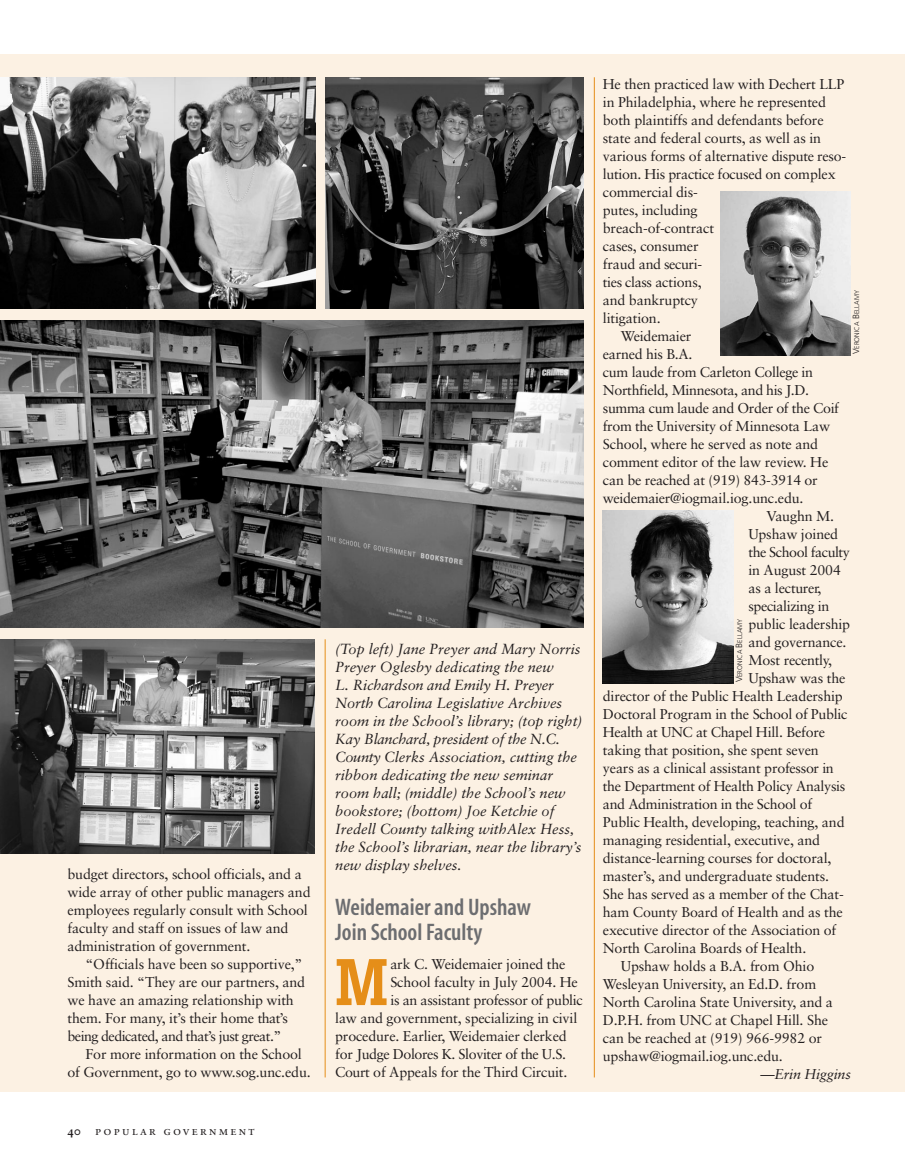
<style>
.page{position:relative;width:905px;height:1175px;background:#fff}
.page>*{position:absolute;margin:0;border:0;box-sizing:border-box;transform-origin:0 0}
.t1{font:500 65.1px "Boton";color:#e58e19}
.t2{font:24px/25.5px "Myriad MM 565 300";color:#6c6d70}
.t3{font:italic 14.7px/18px "Sabon";color:#231f20}
.t4{font:14.25px/18px "Sabon";letter-spacing:-.01em;color:#231f20}
.t5{font:14.25px "Sabon";letter-spacing:-.03em;color:#231f20}
.t6{font:14.25px "Sabon";letter-spacing:-.035em;color:#231f20}
.t7{font:italic 14.25px "Sabon";letter-spacing:-.01em;color:#231f20}
.t8{font:12.15px "Sabon Roman SC";letter-spacing:.185em;color:#231f20}
.t9{font:300 6.75px "Frutiger";color:#231f20}
.s1{font-family:"Sabon Bold Os F"}
.s2{font-style:normal}
.s3{font-size:9px}
</style>
<div class="page">
<div style="left:0;top:54px;width:904px;height:1037px;background:#fcf1e3"></div>
<hr style="left:594px;top:77px;width:1px;height:1000px;background:#e58e19">
<img style="left:0;top:320px;width:584px;height:307px">
<img style="left:1px;top:639px;width:314px;height:214px">
<hr style="left:325px;top:639px;width:1px;height:438px;background:#e58e19">
<img style="left:720px;top:192px;width:130px;height:163px">
<img style="left:603px;top:511px;width:130px;height:172px">
<img style="left:0;top:77px;width:315px;height:231px">
<img style="left:325px;top:77px;width:258px;height:231px">
<p class="t4" style="left:68px;top:866px;width:244px">budget directors, school officials, and a wide array of other public managers and employees regularly consult with School faculty and staff on issues of law and administration of government.</p>
<p class="t4" style="left:68px;top:956px;width:239px;text-indent:18px">“Officials have been so supportive,” Smith said. “They are our partners, and we have an amazing relationship with them. For many, it’s their home that’s being dedicated, and that’s just great.”</p>
<p class="t4" style="left:68px;top:1046px;width:245px;text-indent:18px">For more information on the School of Government, go to www.sog.unc.edu.</p>
<p class="t8" style="left:68px;top:1125px;width:188px"><span class="s1">40</span> popular government</p>
<p class="t3" style="left:335px;top:641px;width:249px">(Top left) Jane Preyer and Mary Norris Preyer Oglesby dedicating the new<br>L. Richardson and Emily H. Preyer North Carolina Legislative Archives room in the School’s library; (top right)<br>Kay Blanchard, president of the N.C.<br>County Clerks Association, cutting the ribbon dedicating the new seminar room hall; (middle) the School’s new bookstore; (bottom) Joe Ketchie of Iredell County talking withAlex Hess, the School’s librarian, near the library’s new display shelves.</p>
<h2 class="t2" style="left:335px;top:896px;width:197px">Weidemaier and Upshaw<br>Join School Faculty</h2>
<h1 class="t1" style="left:335px;top:959px;width:54px">M</h1>
<p class="t4" style="left:390px;top:956px;width:177px">ark C. Weidemaier joined the</p>
<p class="t4" style="left:390px;top:974px;width:189px">School faculty in July 2004. He</p>
<p class="t4" style="left:390px;top:992px;width:194px">is an assistant professor of public</p>
<p class="t4" style="left:335px;top:1010px;width:244px">law and government, specializing in civil</p>
<p class="t4" style="left:335px;top:1028px;width:233px">procedure. Earlier, Weidemaier clerked</p>
<p class="t5" style="left:335px;top:1048px;width:232px">for Judge Dolores K. Sloviter of the U.S.</p>
<p class="t4" style="left:335px;top:1064px;width:234px">Court of Appeals for the Third Circuit.</p>
<p class="t4" style="left:603px;top:76px;width:243px">He then practiced law with Dechert LLP</p>
<p class="t4" style="left:603px;top:94px;width:225px">in Philadelphia, where he represented</p>
<p class="t4" style="left:603px;top:112px;width:222px">both plaintiffs and defendants before</p>
<p class="t4" style="left:603px;top:130px;width:220px">state and federal courts, as well as in</p>
<p class="t4" style="left:603px;top:148px;width:245px">various forms of alternative dispute reso-</p>
<p class="t4" style="left:603px;top:166px;width:234px">lution. His practice focused on complex</p>
<p class="t4" style="left:603px;top:184px;width:96px">commercial dis-</p>
<p class="t4" style="left:603px;top:202px;width:96px">putes, including</p>
<p class="t4" style="left:603px;top:220px;width:113px">breach-of-contract</p>
<p class="t4" style="left:603px;top:238px;width:97px">cases, consumer</p>
<p class="t5" style="left:603px;top:258px;width:101px">fraud and securi-</p>
<p class="t5" style="left:603px;top:276px;width:100px">ties class actions,</p>
<p class="t4" style="left:603px;top:292px;width:97px">and bankruptcy</p>
<p class="t4" style="left:603px;top:310px;width:59px">litigation.</p>
<p class="t4" style="left:621px;top:328px;width:72px">Weidemaier</p>
<p class="t4" style="left:603px;top:346px;width:91px">earned his B.A.</p>
<p class="t4" style="left:603px;top:364px;width:212px">cum laude from Carleton College in</p>
<p class="t4" style="left:603px;top:382px;width:208px">Northfield, Minnesota, and his J.D.</p>
<p class="t4" style="left:603px;top:400px;width:238px">summa cum laude and Order of the Coif</p>
<p class="t4" style="left:603px;top:418px;width:229px">from the University of Minnesota Law</p>
<p class="t4" style="left:603px;top:436px;width:217px">School, where he served as note and</p>
<p class="t4" style="left:603px;top:454px;width:227px">comment editor of the law review. He</p>
<p class="t4" style="left:603px;top:472px;width:216px">can be reached at (919) 843-3914 or</p>
<p class="t4" style="left:603px;top:490px;width:202px">weidemaier@iogmail.iog.unc.edu.</p>
<p class="t4" style="left:766px;top:508px;width:69px">Vaughn M.</p>
<p class="t4" style="left:748px;top:526px;width:91px">Upshaw joined</p>
<p class="t6" style="left:748px;top:546px;width:103px">the School faculty</p>
<p class="t4" style="left:748px;top:562px;width:94px">in August 2004</p>
<p class="t4" style="left:748px;top:580px;width:75px">as a lecturer,</p>
<p class="t5" style="left:748px;top:600px;width:83px">specializing in</p>
<p class="t4" style="left:748px;top:616px;width:103px">public leadership</p>
<p class="t4" style="left:748px;top:634px;width:100px">and governance.</p>
<p class="t4" style="left:748px;top:652px;width:85px">Most recently,</p>
<p class="t4" style="left:748px;top:670px;width:99px">Upshaw was the</p>
<p class="t4" style="left:603px;top:688px;width:241px">director of the Public Health Leadership</p>
<p class="t4" style="left:603px;top:706px;width:246px">Doctoral Program in the School of Public</p>
<p class="t4" style="left:603px;top:724px;width:224px">Health at UNC at Chapel Hill. Before</p>
<p class="t4" style="left:603px;top:742px;width:217px">taking that position, she spent seven</p>
<p class="t4" style="left:603px;top:760px;width:232px">years as a clinical assistant professor in</p>
<p class="t4" style="left:603px;top:778px;width:244px">the Department of Health Policy Analysis</p>
<p class="t4" style="left:603px;top:796px;width:211px">and Administration in the School of</p>
<p class="t4" style="left:603px;top:814px;width:243px">Public Health, developing, teaching, and</p>
<p class="t4" style="left:603px;top:832px;width:219px">managing residential, executive, and</p>
<p class="t4" style="left:603px;top:850px;width:230px">distance-learning courses for doctoral,</p>
<p class="t4" style="left:603px;top:868px;width:228px">master’s, and undergraduate students.</p>
<p class="t4" style="left:603px;top:886px;width:242px">She has served as a member of the Chat-</p>
<p class="t4" style="left:603px;top:904px;width:241px">ham County Board of Health and as the</p>
<p class="t4" style="left:603px;top:922px;width:235px">executive director of the Association of</p>
<p class="t4" style="left:603px;top:940px;width:205px">North Carolina Boards of Health.</p>
<p class="t4" style="left:621px;top:958px;width:195px">Upshaw holds a B.A. from Ohio</p>
<p class="t4" style="left:603px;top:976px;width:215px">Wesleyan University, an Ed.D. from</p>
<p class="t4" style="left:603px;top:994px;width:232px">North Carolina State University, and a</p>
<p class="t4" style="left:603px;top:1012px;width:227px">D.P.H. from UNC at Chapel Hill. She</p>
<p class="t4" style="left:603px;top:1030px;width:221px">can be reached at (919) 966-9982 or</p>
<p class="t4" style="left:603px;top:1048px;width:181px">upshaw@iogmail.iog.unc.edu.</p>
<p class="t7" style="left:760px;top:1068px;width:92px"><span class="s2">—</span>Erin Higgins</p>
<p class="t9" style="left:854px;top:354px;width:65px;rotate:-90deg"><span class="s3">V</span>ERONICA <span class="s3">B</span>ELLAMY</p>
<p class="t9" style="left:737px;top:682px;width:65px;rotate:-90deg"><span class="s3">V</span>ERONICA <span class="s3">B</span>ELLAMY</p>
</div>
